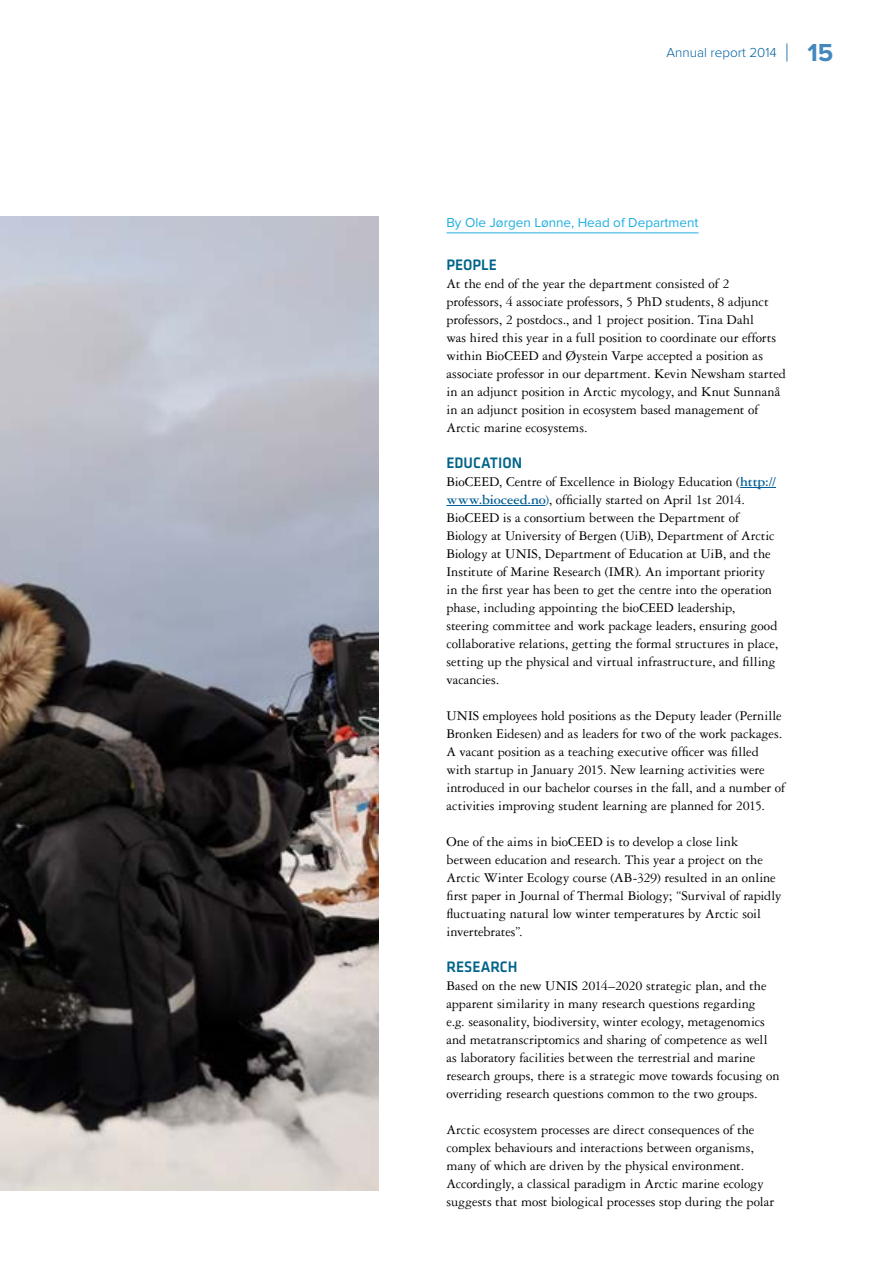
<style>
.page{position:relative;width:893px;height:1263px;background:#fff}
.page>*{position:absolute;margin:0;border:0;box-sizing:border-box;transform-origin:0 0}
.t1{font:500 15.75px "Klavika";color:#006389;scale:.95 1}
.t2{font:14.25px/18px "Garamond 3 LT Std";letter-spacing:-.005em;color:#000}
.t3{font:13.5px "Proxima Nova";color:#1faee2}
.t4{font:300 13.5px "Proxima Nova";color:#0061a2}
.s1{font-family:"Proxima Nova T";font-weight:100;font-size:25.5px}
.s2{font-weight:700;font-size:25.5px;color:#4288be}
.s3{font-weight:700;color:#025f94}
.s4{color:#025f94}
</style>
<div class="page">
<hr style="left:446px;top:233px;width:252px;height:1px;background:#1faee2">
<hr style="left:740px;top:487px;width:36px;height:1px;background:#025f94">
<hr style="left:446px;top:505px;width:99px;height:1px;background:#025f94">
<img style="left:0;top:216px;width:378px;height:975px">
<p class="t4" style="left:666px;top:45px;width:168px">Annual report 2014 <span class="s1">|</span> <span class="s2">15</span></p>
<p class="t3" style="left:446px;top:214px;width:254px">By Ole Jørgen Lønne, Head of Department</p>
<p class="t1" style="left:446px;top:254px;width:54px">PEOPLE</p>
<p class="t2" style="left:446px;top:275px;width:341px">At the end of the year the department consisted of 2 professors, 4 associate professors, 5 PhD students, 8 adjunct professors, 2 postdocs., and 1 project position. Tina Dahl<br>was hired this year in a full position to coordinate our efforts within BioCEED and Øystein Varpe accepted a position as associate professor in our department. Kevin Newsham started in an adjunct position in Arctic mycology, and Knut Sunnanå in an adjunct position in ecosystem based management of Arctic marine ecosystems.</p>
<p class="t1" style="left:446px;top:452px;width:81px">EDUCATION</p>
<p class="t2" style="left:446px;top:473px;width:333px">BioCEED, Centre of Excellence in Biology Education (<span class="s3">http:// www.bioceed.no</span><span class="s4">)</span>, officially started on April 1st 2014.<br>BioCEED is a consortium between the Department of Biology at University of Bergen (UiB), Department of Arctic Biology at UNIS, Department of Education at UiB, and the Institute of Marine Research (IMR). An important priority in the first year has been to get the centre into the operation phase, including appointing the bioCEED leadership, steering committee and work package leaders, ensuring good collaborative relations, getting the formal structures in place, setting up the physical and virtual infrastructure, and filling vacancies.</p>
<p class="t2" style="left:446px;top:707px;width:340px">UNIS employees hold positions as the Deputy leader (Pernille Bronken Eidesen) and as leaders for two of the work packages.<br>A vacant position as a teaching executive officer was filled with startup in January 2015. New learning activities were introduced in our bachelor courses in the fall, and a number of activities improving student learning are planned for 2015.</p>
<p class="t2" style="left:446px;top:833px;width:336px">One of the aims in bioCEED is to develop a close link between education and research. This year a project on the Arctic Winter Ecology course (AB-329) resulted in an online first paper in Journal of Thermal Biology; “Survival of rapidly fluctuating natural low winter temperatures by Arctic soil invertebrates”.</p>
<p class="t1" style="left:446px;top:956px;width:76px">RESEARCH</p>
<p class="t2" style="left:446px;top:977px;width:335px">Based on the new UNIS 2014–2020 strategic plan, and the apparent similarity in many research questions regarding<br>e.g. seasonality, biodiversity, winter ecology, metagenomics and metatranscriptomics and sharing of competence as well as laboratory facilities between the terrestrial and marine research groups, there is a strategic move towards focusing on overriding research questions common to the two groups.</p>
<p class="t2" style="left:446px;top:1121px;width:329px">Arctic ecosystem processes are direct consequences of the complex behaviours and interactions between organisms, many of which are driven by the physical environment.<br>Accordingly, a classical paradigm in Arctic marine ecology suggests that most biological processes stop during the polar</p>
</div>
